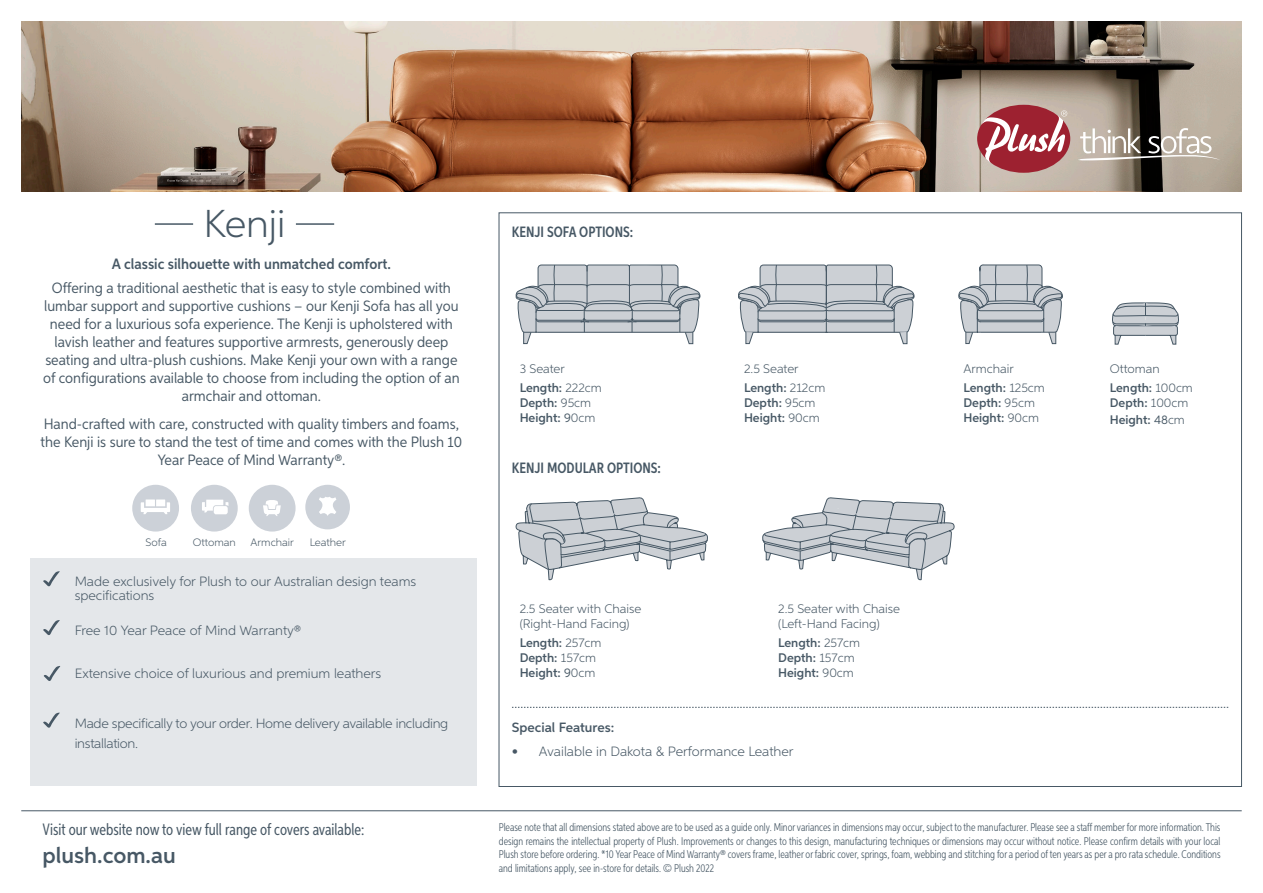
<style>
.page{position:relative;width:1263px;height:893px;background:#fff}
.page>*{position:absolute;margin:0;border:0;box-sizing:border-box;transform-origin:0 0}
.t1{font:300 39px "Aspira";color:#475865}
.t2{font:600 22.5px "Aspira";color:#475865}
.t3{font:16.5px "Aspira XX Nar";color:#475865}
.t4{font:15px/18px "Aspira Nar";color:#475865;text-align:center}
.t5{font:600 15px "Aspira Nar";color:#475865}
.t6{font:600 15px "Aspira XX Nar";color:#475865}
.t7{font:300 13.5px/14px "Aspira";color:#475865}
.t8{font:300 13.5px/20.2px "Aspira";letter-spacing:-.02em;color:#475865}
.t9{font:600 13.5px "Aspira";color:#475865}
.t10{font:600 12.45px/15px "Aspira";color:#475865}
.t11{font:300 12.45px/15px "Aspira";color:#475865}
.t12{font:300 11.25px/13.5px "Aspira XX Nar";color:#475865;text-align:justify}
.t13{font:300 10.8px "Aspira";color:#475865}
.s1{font-family:"Aspira XX Nar"}
.s2{font-weight:300}
.s3{font-weight:400}
</style>
<div class="page">
<hr style="left:21px;top:810px;width:1221px;height:1px;background:#475865">
<img style="left:21px;top:21px;width:1221px;height:170px">
<hr style="left:155px;top:223px;width:38px;height:2px;background:#475865">
<hr style="left:296px;top:223px;width:38px;height:2px;background:#475865">
<div style="left:977px;top:105px;width:93px;height:68px;background:#9d2130;border-radius:50%"></div>
<svg style="left:981px;top:110px;width:86px;height:53px"></svg>
<svg style="left:1078px;top:128px;width:142px;height:32px"></svg>
<div style="left:30px;top:558px;width:447px;height:228px;background:#e4e7ea"></div>
<svg style="left:43px;top:571px;width:17px;height:15px"></svg>
<svg style="left:43px;top:620px;width:17px;height:15px"></svg>
<svg style="left:43px;top:712px;width:17px;height:16px"></svg>
<svg style="left:512px;top:707px;width:716px;height:1px"></svg>
<svg style="left:249px;top:485px;width:47px;height:47px"></svg>
<svg style="left:191px;top:485px;width:47px;height:47px"></svg>
<svg style="left:132px;top:485px;width:47px;height:47px"></svg>
<div style="left:305px;top:485px;width:45px;height:44px;background:#ccd1d8;border-radius:50%"></div>
<svg style="left:319px;top:497px;width:17px;height:19px"></svg>
<svg style="left:44px;top:666px;width:16px;height:15px"></svg>
<svg style="left:516px;top:264px;width:184px;height:80px"></svg>
<svg style="left:738px;top:264px;width:176px;height:80px"></svg>
<svg style="left:958px;top:264px;width:105px;height:80px"></svg>
<svg style="left:1112px;top:302px;width:67px;height:43px"></svg>
<svg style="left:515px;top:497px;width:193px;height:84px"></svg>
<svg style="left:762px;top:497px;width:193px;height:84px"></svg>
<p class="t1" style="left:204px;top:200px;width:83px">Kenji</p>
<p class="t5" style="left:112px;top:254px;width:281px">A classic silhouette with unmatched comfort.</p>
<p class="t4" style="left:43px;top:278px;width:418px">Offering a traditional aesthetic that is easy to style combined with lumbar support and supportive cushions – our Kenji Sofa has all you need for a luxurious sofa experience. The Kenji is upholstered with lavish leather and features supportive armrests, generously deep seating and ultra-plush cushions. Make Kenji your own with a range of configurations available to choose from including the option of an armchair and ottoman.</p>
<p class="t4" style="left:41px;top:415px;width:423px">Hand-crafted with care, constructed with quality timbers and foams, the Kenji is sure to stand the test of time and comes with the Plush 10<br>Year Peace of Mind Warranty®.</p>
<p class="t13" style="left:146px;top:536px;width:23px">Sofa</p>
<p class="t13" style="left:193px;top:536px;width:44px">Ottoman</p>
<p class="t13" style="left:251px;top:536px;width:45px">Armchair</p>
<p class="t13" style="left:310px;top:536px;width:38px">Leather</p>
<p class="t7" style="left:75px;top:574px;width:343px">Made exclusively for Plush to our Australian design teams specifications</p>
<p class="t7" style="left:75px;top:623px;width:228px">Free 10 Year Peace of Mind Warranty<span class="s1">®</span></p>
<p class="t7" style="left:75px;top:666px;width:308px">Extensive choice of luxurious and premium leathers</p>
<p class="t8" style="left:75px;top:713px;width:375px">Made specifically to your order. Home delivery available including installation.</p>
<p class="t3" style="left:43px;top:820px;width:323px">Visit our website now to view full range of covers available:</p>
<p class="t2" style="left:43px;top:842px;width:135px">plush.com.au</p>
<p class="t6" style="left:512px;top:223px;width:123px">KENJI SOFA OPTIONS:</p>
<p class="t11" style="left:520px;top:361px;width:47px">3 Seater</p>
<p class="t10" style="left:520px;top:380px;width:84px">Length: <span class="s2">222cm<br></span>Depth: <span class="s2">95cm<br></span>Height: <span class="s3">9</span><span class="s2">0cm</span></p>
<p class="t6" style="left:512px;top:459px;width:151px">KENJI MODULAR OPTIONS:</p>
<p class="t11" style="left:520px;top:601px;width:123px">2.5 Seater with Chaise (Right-Hand Facing)</p>
<p class="t10" style="left:520px;top:635px;width:83px">Length: <span class="s2">257cm<br></span>Depth: <span class="s2">157cm<br></span>Height: <span class="s3">9</span><span class="s2">0cm</span></p>
<p class="t11" style="left:744px;top:361px;width:56px">2.5 Seater</p>
<p class="t10" style="left:744px;top:380px;width:83px">Length: <span class="s2">212cm<br></span>Depth: <span class="s2">95cm<br></span>Height: <span class="s2">90cm</span></p>
<p class="t11" style="left:778px;top:601px;width:123px">2.5 Seater with Chaise (Left-Hand Facing)</p>
<p class="t10" style="left:778px;top:635px;width:84px">Length: <span class="s2">257cm<br></span>Depth: <span class="s2">157cm<br></span>Height: <span class="s2">90cm</span></p>
<p class="t9" style="left:512px;top:719px;width:104px">Special Features:</p>
<p class="t7" style="left:512px;top:744px;width:283px">• Available in Dakota &amp; Performance Leather</p>
<p class="t11" style="left:963px;top:361px;width:52px">Armchair</p>
<p class="t10" style="left:963px;top:380px;width:83px">Length: <span class="s2">125cm<br></span>Depth: <span class="s2">95cm<br></span>Height: <span class="s2">90cm</span></p>
<p class="t11" style="left:1110px;top:361px;width:51px">Ottoman</p>
<p class="t10" style="left:1110px;top:381px;width:84px">Length: <span class="s2">100cm<br></span>Depth: <span class="s2">100cm</span></p>
<p class="t10" style="left:1110px;top:412px;width:76px">Height: <span class="s3">48</span><span class="s2">cm</span></p>
<p class="t12" style="left:499px;top:820px;width:723px">Please note that all dimensions stated above are to be used as a guide only. Minor variances in dimensions may occur, subject to the manufacturer. Please see a staff member for more information. This design remains the intellectual property of Plush. Improvements or changes to this design, manufacturing techniques or dimensions may occur without notice. Please confirm details with your local Plush store before ordering. *10 Year Peace of Mind Warranty® covers frame, leather or fabric cover, springs, foam, webbing and stitching for a period of ten years as per a pro rata schedule. Conditions and limitations apply, see in-store for details. © Plush 2022</p>
</div>
